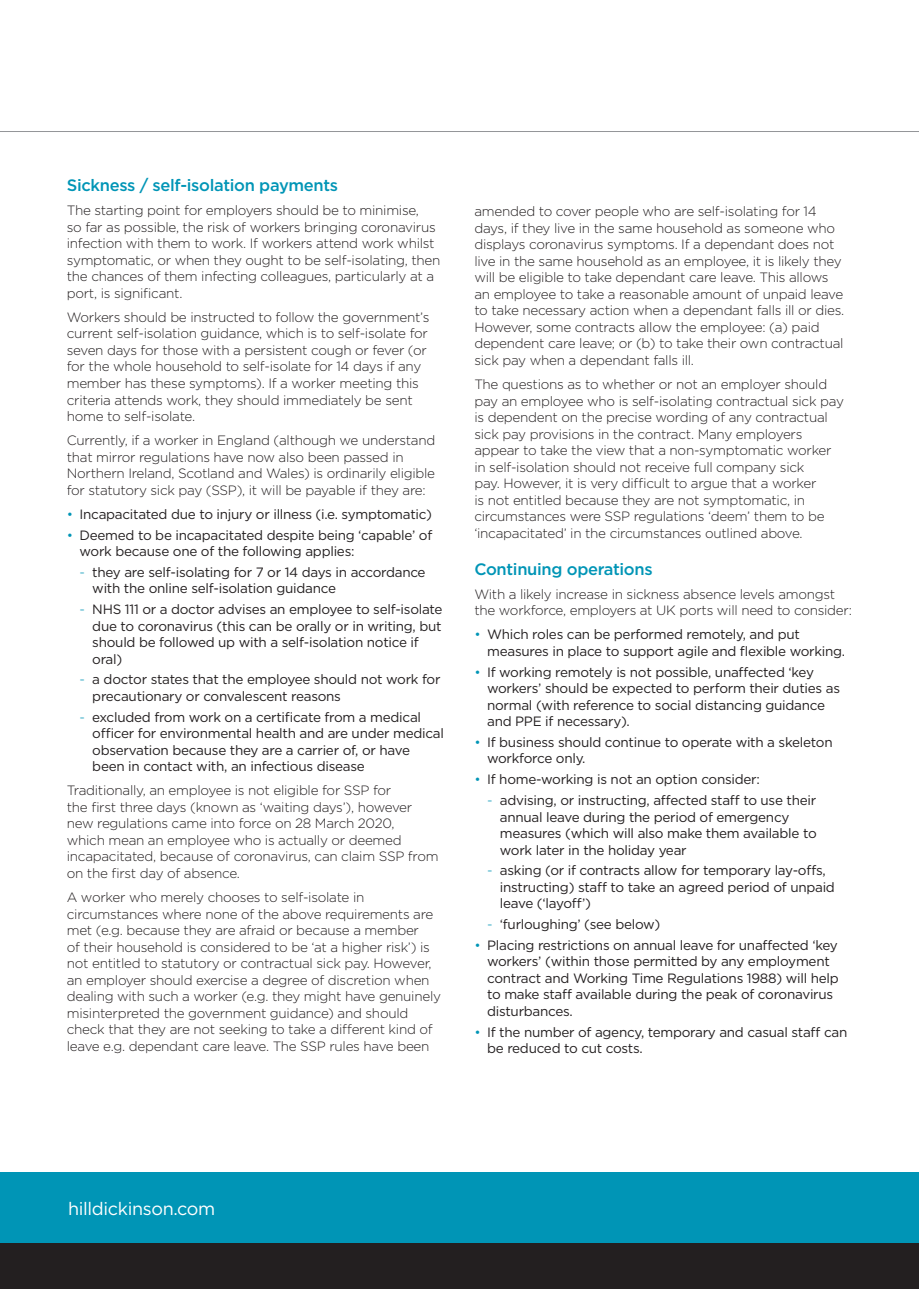
<style>
.page{position:relative;width:919px;height:1289px;background:#fff}
.page>*{position:absolute;margin:0;border:0;box-sizing:border-box;transform-origin:0 0}
.t1{font:18px "Gotham";letter-spacing:-.02em;color:#fff}
.t2{font:500 16.5px "Gotham";letter-spacing:-.02em;color:#0095b6}
.Body_copy__white{font:300 13.5px/16.5px "Gotham";letter-spacing:-.02em;color:#231f20}
.HD_teal_bullets__bla{font:13.5px/16.5px "Gotham";letter-spacing:-.02em;color:#231f20}
.s1{font-weight:300;color:#0095b6}
</style>
<div class="page">
<div style="left:0;top:1171px;width:918px;height:72px;background:#0095b6"></div>
<hr style="left:0;top:131px;width:918px;height:1px;background:#939598">
<div style="left:0;top:1243px;width:918px;height:45px;background:#231f20"></div>
<p class="t2" style="left:67px;top:174px;width:273px">Sickness / self-isolation payments</p>
<p class="Body_copy__white" style="left:67px;top:202px;width:375px">The starting point for employers should be to minimise,<br>so far as possible, the risk of workers bringing coronavirus infection with them to work. If workers attend work whilst symptomatic, or when they ought to be self-isolating, then the chances of them infecting colleagues, particularly at a port, is significant.</p>
<p class="Body_copy__white" style="left:67px;top:308px;width:364px">Workers should be instructed to follow the government’s current self-isolation guidance, which is to self-isolate for seven days for those with a persistent cough or fever (or for the whole household to self-isolate for 14 days if any member has these symptoms). If a worker meeting this criteria attends work, they should immediately be sent home to self-isolate.</p>
<p class="Body_copy__white" style="left:67px;top:432px;width:370px">Currently, if a worker in England (although we understand that mirror regulations have now also been passed in Northern Ireland, Scotland and Wales) is ordinarily eligible for statutory sick pay (SSP), it will be payable if they are:</p>
<p class="HD_teal_bullets__bla" style="left:67px;top:505px;width:366px"><span class="s1">•</span> Incapacitated due to injury or illness (i.e. symptomatic)</p>
<p class="HD_teal_bullets__bla" style="left:80px;top:526px;width:354px;text-indent:-13px"><span class="s1">•</span> Deemed to be incapacitated despite being ‘capable’ of work because one of the following applies:</p>
<p class="HD_teal_bullets__bla" style="left:92px;top:563px;width:335px;text-indent:-13px"><span class="s1">-</span> they are self-isolating for 7 or 14 days in accordance with the online self-isolation guidance</p>
<p class="HD_teal_bullets__bla" style="left:92px;top:601px;width:352px;text-indent:-13px"><span class="s1">-</span> NHS 111 or a doctor advises an employee to self-isolate due to coronavirus (this can be orally or in writing, but should be followed up with a self-isolation notice if oral)</p>
<p class="HD_teal_bullets__bla" style="left:92px;top:671px;width:350px;text-indent:-13px"><span class="s1">-</span> a doctor states that the employee should not work for precautionary or convalescent reasons</p>
<p class="HD_teal_bullets__bla" style="left:92px;top:708px;width:353px;text-indent:-13px"><span class="s1">-</span> excluded from work on a certificate from a medical officer for environmental health and are under medical observation because they are a carrier of, or have been in contact with, an infectious disease</p>
<p class="Body_copy__white" style="left:67px;top:782px;width:373px">Traditionally, an employee is not eligible for SSP for<br>the first three days (known as ‘waiting days’), however new regulations came into force on 28 March 2020,<br>which mean an employee who is actually or deemed incapacitated, because of coronavirus, can claim SSP from on the first day of absence.</p>
<p class="Body_copy__white" style="left:67px;top:888px;width:376px">A worker who merely chooses to self-isolate in circumstances where none of the above requirements are met (e.g. because they are afraid or because a member<br>of their household is considered to be ‘at a higher risk’) is not entitled to statutory or contractual sick pay. However, an employer should exercise a degree of discretion when dealing with such a worker (e.g. they might have genuinely misinterpreted the government guidance) and should check that they are not seeking to take a different kind of leave e.g. dependant care leave. The SSP rules have been</p>
<p class="Body_copy__white" style="left:474px;top:203px;width:371px">amended to cover people who are self-isolating for 14 days, if they live in the same household as someone who displays coronavirus symptoms. If a dependant does not live in the same household as an employee, it is likely they will be eligible to take dependant care leave. This allows an employee to take a reasonable amount of unpaid leave to take necessary action when a dependant falls ill or dies.<br>However, some contracts allow the employee: (a) paid dependent care leave; or (b) to take their own contractual sick pay when a dependant falls ill.</p>
<p class="Body_copy__white" style="left:474px;top:375px;width:371px">The questions as to whether or not an employer should pay an employee who is self-isolating contractual sick pay is dependent on the precise wording of any contractual sick pay provisions in the contract. Many employers appear to take the view that a non-symptomatic worker in self-isolation should not receive full company sick<br>pay. However, it is very difficult to argue that a worker<br>is not entitled because they are not symptomatic, in circumstances were SSP regulations ‘deem’ them to be ‘incapacitated’ in the circumstances outlined above.</p>
<p class="t2" style="left:474px;top:558px;width:180px">Continuing operations</p>
<p class="Body_copy__white" style="left:474px;top:585px;width:379px">With a likely increase in sickness absence levels amongst the workforce, employers at UK ports will need to consider:</p>
<p class="HD_teal_bullets__bla" style="left:487px;top:626px;width:359px;text-indent:-13px"><span class="s1">•</span> Which roles can be performed remotely, and put measures in place to support agile and flexible working.</p>
<p class="HD_teal_bullets__bla" style="left:487px;top:663px;width:354px;text-indent:-13px"><span class="s1">•</span> If working remotely is not possible, unaffected ‘key workers’ should be expected to perform their duties as normal (with reference to social distancing guidance and PPE if necessary).</p>
<p class="HD_teal_bullets__bla" style="left:487px;top:733px;width:347px;text-indent:-13px"><span class="s1">•</span> If business should continue to operate with a skeleton workforce only.</p>
<p class="HD_teal_bullets__bla" style="left:474px;top:771px;width:287px"><span class="s1">•</span> If home-working is not an option consider:</p>
<p class="HD_teal_bullets__bla" style="left:500px;top:791px;width:318px;text-indent:-13px"><span class="s1">-</span> advising, or instructing, affected staff to use their annual leave during the period of emergency measures (which will also make them available to work later in the holiday year</p>
<p class="HD_teal_bullets__bla" style="left:500px;top:862px;width:336px;text-indent:-13px"><span class="s1">-</span> asking (or if contracts allow for temporary lay-offs, instructing) staff to take an agreed period of unpaid leave (‘layoff’)</p>
<p class="HD_teal_bullets__bla" style="left:487px;top:915px;width:175px"><span class="s1">-</span> ‘furloughing’ (see below)</p>
<p class="HD_teal_bullets__bla" style="left:487px;top:936px;width:353px;text-indent:-13px"><span class="s1">•</span> Placing restrictions on annual leave for unaffected ‘key workers’ (within those permitted by any employment contract and Working Time Regulations 1988) will help to make staff available during the peak of coronavirus disturbances.</p>
<p class="HD_teal_bullets__bla" style="left:487px;top:1023px;width:362px;text-indent:-13px"><span class="s1">•</span> If the number of agency, temporary and casual staff can be reduced to cut costs.</p>
<p class="t1" style="left:68px;top:1197px;width:149px">hilldickinson.com</p>
</div>
